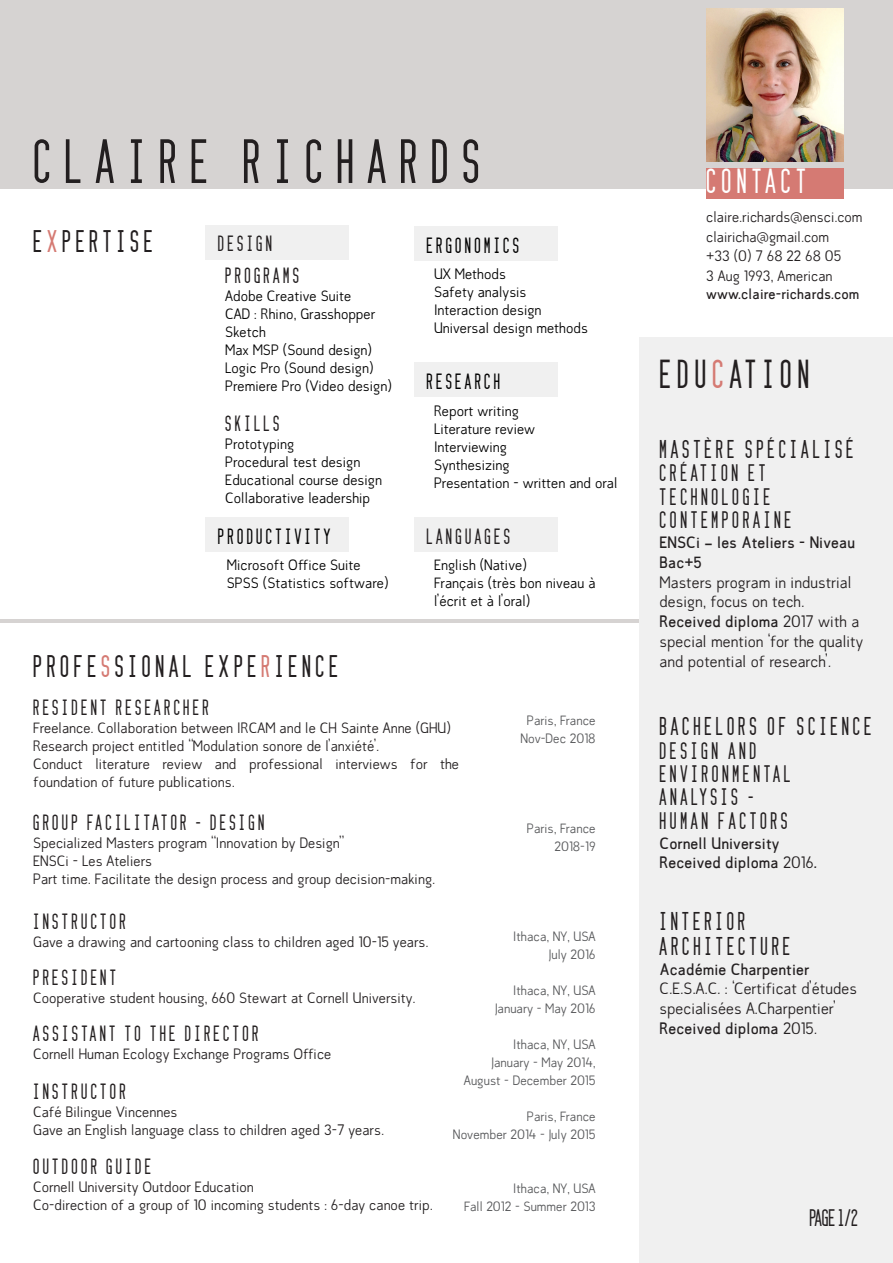
<style>
.page{position:relative;width:893px;height:1263px;background:#fff}
.page>*{position:absolute;margin:0;border:0;box-sizing:border-box;transform-origin:0 0}
.t1{font:51px "Zzyzx";letter-spacing:.27em;color:#231f20}
.t2{font:33px "Zzyzx";letter-spacing:.19em;color:#231f20}
.t3{font:28.5px "Zzyzx";letter-spacing:.19em;color:#fff}
.t4{font:25.5px "Zzyzx";letter-spacing:.19em;color:#231f20}
.t5{font:21px "Zzyzx";letter-spacing:.19em;color:#231f20}
.t6{font:19.5px "Zzyzx";letter-spacing:.19em;color:#231f20}
.t7{font:18px "Zzyzx";letter-spacing:.19em;color:#231f20}
.t8{font:18px "Zzyzx";letter-spacing:.19em;color:#000}
.t9{font:16.5px/19.8px "jaunedoeuf";color:#231f20}
.t10{font:700 16.5px/19.8px "jaunedoeuf";color:#231f20}
.t11{font:15px "jaunedoeuf";color:#231f20}
.t12{font:15px "jaunedoeuf";color:#000}
.t13{font:700 15px "jaunedoeuf";color:#231f20}
.t14{font:13.5px "jaunedoeuf";color:#57585a}
.s1{color:#d57a73}
.s2{font-weight:700}
.s3{font-weight:400}
</style>
<div class="page">
<div style="left:0;top:0;width:893px;height:189px;background:#d6d3d2"></div>
<div style="left:706px;top:168px;width:138px;height:31px;background:#d57a73"></div>
<img style="left:706px;top:8px;width:138px;height:154px">
<div style="left:639px;top:337px;width:254px;height:926px;background:#f0f0f0"></div>
<hr style="left:0;top:619px;width:639px;height:3px;background:#968e8d">
<div style="left:206px;top:225px;width:143px;height:34px;background:#f0f0f0"></div>
<div style="left:415px;top:226px;width:143px;height:35px;background:#f0f0f0"></div>
<div style="left:206px;top:517px;width:143px;height:35px;background:#f0f0f0"></div>
<div style="left:415px;top:517px;width:143px;height:35px;background:#f0f0f0"></div>
<div style="left:415px;top:362px;width:143px;height:35px;background:#f0f0f0"></div>
<p class="t1" style="left:33px;top:125px;width:448px">CLAIRE RICHARDS</p>
<p class="t4" style="left:33px;top:223px;width:121px">E<span class="s1">X</span>PERTISE</p>
<p class="t7" style="left:218px;top:231px;width:56px">DESIGN</p>
<p class="t7" style="left:225px;top:263px;width:75px">PROGRAMS</p>
<p class="t12" style="left:225px;top:286px;width:128px">Adobe Creative Suite</p>
<p class="t12" style="left:225px;top:304px;width:152px">CAD : Rhino, Grasshopper</p>
<p class="t12" style="left:225px;top:322px;width:42px">Sketch</p>
<p class="t12" style="left:225px;top:340px;width:148px">Max MSP (Sound design)</p>
<p class="t12" style="left:225px;top:358px;width:150px">Logic Pro (Sound design)</p>
<p class="t12" style="left:225px;top:376px;width:168px">Premiere Pro (Video design)</p>
<p class="t7" style="left:225px;top:410px;width:56px">SKILLS</p>
<p class="t12" style="left:225px;top:434px;width:71px">Prototyping</p>
<p class="t12" style="left:225px;top:452px;width:137px">Procedural test design</p>
<p class="t12" style="left:225px;top:470px;width:158px">Educational course design</p>
<p class="t12" style="left:225px;top:488px;width:146px">Collaborative leadership</p>
<p class="t8" style="left:218px;top:523px;width:114px">PRODUCTIVITY</p>
<p class="t12" style="left:227px;top:555px;width:135px">Microsoft Office Suite</p>
<p class="t12" style="left:227px;top:573px;width:163px">SPSS (Statistics software)</p>
<p class="t4" style="left:33px;top:648px;width:306px">PROFE<span class="s1">S</span>SIONAL EXPE<span class="s1">R</span>IENCE</p>
<p class="t8" style="left:426px;top:232px;width:94px">ERGONOMICS</p>
<p class="t12" style="left:434px;top:264px;width:73px">UX Methods</p>
<p class="t12" style="left:434px;top:282px;width:94px">Safety analysis</p>
<p class="t12" style="left:434px;top:300px;width:109px">Interaction design</p>
<p class="t12" style="left:434px;top:318px;width:155px">Universal design methods</p>
<p class="t8" style="left:426px;top:369px;width:75px">RESEARCH</p>
<p class="t12" style="left:434px;top:401px;width:87px">Report writing</p>
<p class="t12" style="left:434px;top:419px;width:103px">Literature review</p>
<p class="t12" style="left:434px;top:437px;width:75px">Interviewing</p>
<p class="t12" style="left:434px;top:455px;width:77px">Synthesizing</p>
<p class="t12" style="left:434px;top:473px;width:185px">Presentation - written and oral</p>
<p class="t7" style="left:426px;top:523px;width:85px">LANGUAGES</p>
<p class="t12" style="left:434px;top:555px;width:94px">English (Native)</p>
<p class="t12" style="left:434px;top:573px;width:163px">Français (très bon niveau à</p>
<p class="t12" style="left:434px;top:591px;width:98px">l’écrit et à l’oral)</p>
<p class="t7" style="left:33px;top:695px;width:177px">RESIDENT RESEARCHER</p>
<p class="t11" style="left:33px;top:718px;width:419px">Freelance. Collaboration between IRCAM and le CH Sainte Anne (GHU)</p>
<p class="t11" style="left:33px;top:736px;width:348px">Research project entitled “Modulation sonore de l’anxiété’.</p>
<p class="t11" style="left:33px;top:754px;width:427px">Conduct literature review and professional interviews for the</p>
<p class="t11" style="left:33px;top:772px;width:203px">foundation of future publications.</p>
<p class="t7" style="left:33px;top:810px;width:233px">GROUP FACILITATOR - DESIGN</p>
<p class="t11" style="left:33px;top:833px;width:313px">Specialized Masters program “Innovation by Design”</p>
<p class="t11" style="left:33px;top:851px;width:120px">ENSCi - Les Ateliers</p>
<p class="t11" style="left:33px;top:869px;width:404px">Part time. Facilitate the design process and group decision-making.</p>
<p class="t7" style="left:33px;top:909px;width:94px">INSTRUCTOR</p>
<p class="t11" style="left:33px;top:932px;width:397px">Gave a drawing and cartooning class to children aged 10-15 years.</p>
<p class="t7" style="left:33px;top:965px;width:84px">PRESIDENT</p>
<p class="t11" style="left:33px;top:988px;width:384px">Cooperative student housing, 660 Stewart at Cornell University.</p>
<p class="t7" style="left:33px;top:1020px;width:227px">ASSISTANT TO THE DIRECTOR</p>
<p class="t11" style="left:33px;top:1044px;width:300px">Cornell Human Ecology Exchange Programs Office</p>
<p class="t7" style="left:33px;top:1078px;width:94px">INSTRUCTOR</p>
<p class="t11" style="left:33px;top:1102px;width:146px">Café Bilingue Vincennes</p>
<p class="t11" style="left:33px;top:1120px;width:352px">Gave an English language class to children aged 3-7 years.</p>
<p class="t7" style="left:33px;top:1154px;width:119px">OUTDOOR GUIDE</p>
<p class="t11" style="left:33px;top:1177px;width:222px">Cornell University Outdoor Education</p>
<p class="t11" style="left:33px;top:1195px;width:401px">Co-direction of a group of 10 incoming students : 6-day canoe trip.</p>
<p class="t14" style="left:527px;top:712px;width:70px">Paris, France</p>
<p class="t14" style="left:520px;top:730px;width:77px">Nov-Dec 2018</p>
<p class="t14" style="left:527px;top:820px;width:70px">Paris, France</p>
<p class="t14" style="left:554px;top:838px;width:43px">2018-19</p>
<p class="t14" style="left:513px;top:928px;width:84px">Ithaca, NY, USA</p>
<p class="t14" style="left:549px;top:946px;width:49px">July 2016</p>
<p class="t14" style="left:513px;top:982px;width:84px">Ithaca, NY, USA</p>
<p class="t14" style="left:495px;top:1000px;width:102px">January - May 2016</p>
<p class="t14" style="left:513px;top:1036px;width:84px">Ithaca, NY, USA</p>
<p class="t14" style="left:491px;top:1054px;width:106px">January - May 2014,</p>
<p class="t14" style="left:464px;top:1072px;width:133px">August - December 2015</p>
<p class="t14" style="left:527px;top:1108px;width:70px">Paris, France</p>
<p class="t14" style="left:453px;top:1126px;width:144px">November 2014 - July 2015</p>
<p class="t14" style="left:513px;top:1180px;width:84px">Ithaca, NY, USA</p>
<p class="t14" style="left:464px;top:1198px;width:133px">Fall 2012 - Summer 2013</p>
<p class="t3" style="left:706px;top:160px;width:101px">CONTACT</p>
<p class="t11" style="left:706px;top:207px;width:158px">claire.richards@ensci.com</p>
<p class="t11" style="left:706px;top:227px;width:125px">clairicha@gmail.com</p>
<p class="t11" style="left:706px;top:246px;width:136px">+33 (0) 7 68 22 68 05</p>
<p class="t11" style="left:706px;top:266px;width:128px">3 Aug 1993, American</p>
<p class="t13" style="left:706px;top:284px;width:155px">www.claire-richards.com</p>
<p class="t2" style="left:660px;top:351px;width:151px">EDU<span class="s1">C</span>ATION</p>
<p class="t5" style="left:660px;top:434px;width:195px">MASTÈRE SPÉCIALISÉ</p>
<p class="t6" style="left:660px;top:459px;width:107px">CRÉATION ET</p>
<p class="t6" style="left:660px;top:482px;width:112px">TECHNOLOGIE</p>
<p class="t6" style="left:660px;top:506px;width:133px">CONTEMPORAINE</p>
<p class="t10" style="left:660px;top:532px;width:197px">ENSCi – les Ateliers - Niveau<br>Bac+5</p>
<p class="t9" style="left:660px;top:572px;width:193px">Masters program in industrial design, focus on tech.</p>
<p class="t9" style="left:660px;top:612px;width:205px"><span class="s2">Received diploma</span> 2017 with a special mention ‘for the quality and potential of research’.</p>
<p class="t5" style="left:660px;top:711px;width:213px">BACHELORS OF SCIENCE</p>
<p class="t6" style="left:660px;top:736px;width:98px">DESIGN AND</p>
<p class="t6" style="left:660px;top:760px;width:132px">ENVIRONMENTAL</p>
<p class="t6" style="left:660px;top:783px;width:95px">ANALYSIS -</p>
<p class="t6" style="left:660px;top:806px;width:130px">HUMAN FACTORS</p>
<p class="t10" style="left:660px;top:833px;width:121px">Cornell University</p>
<p class="t10" style="left:660px;top:853px;width:159px">Received diploma <span class="s3">2016</span>.</p>
<p class="t5" style="left:660px;top:906px;width:87px">INTERIOR</p>
<p class="t5" style="left:660px;top:931px;width:132px">ARCHITECTURE</p>
<p class="t10" style="left:660px;top:959px;width:151px">Académie Charpentier</p>
<p class="t9" style="left:660px;top:979px;width:199px">C.E.S.A.C. : ‘Certificat d’études</p>
<p class="t9" style="left:660px;top:999px;width:178px">specialisées A.Charpentier’</p>
<p class="t10" style="left:660px;top:1018px;width:159px">Received diploma <span class="s3">2015.</span></p>
<p class="t6" style="left:809px;top:1203px;width:50px">PAGE 1/2</p>
</div>
